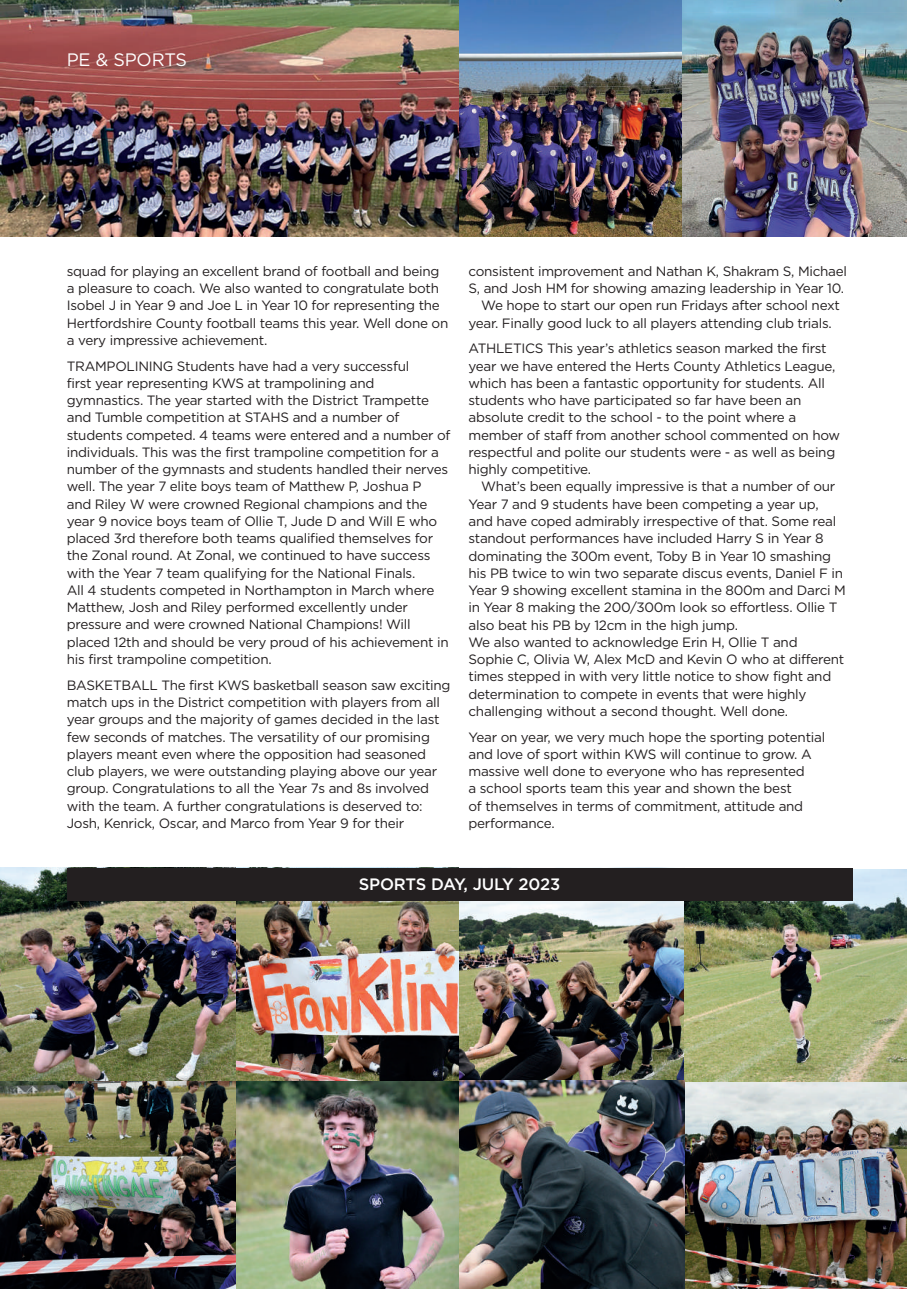
<style>
.page{position:relative;width:919px;height:1289px;background:#fff}
.page>*{position:absolute;margin:0;border:0;box-sizing:border-box;transform-origin:0 0}
.t1{font:18px "Gotham";letter-spacing:-.01em;color:#fff}
.t2{font:500 16.5px "Gotham";letter-spacing:-.01em;color:#fff}
.t3{font:13.5px/17.2px "Gotham";letter-spacing:-.02em;color:#231f20}
</style>
<div class="page">
<img style="left:0;top:0;width:682px;height:236px">
<img style="left:682px;top:13px;width:224px;height:223px">
<svg style="left:682px;top:0;width:224px;height:13px;background:#7db3cf"></svg>
<img style="left:685px;top:869px;width:221px;height:419px">
<img style="left:0;top:867px;width:236px;height:421px">
<img style="left:236px;top:900px;width:449px;height:181px">
<img style="left:236px;top:1081px;width:224px;height:207px">
<img style="left:460px;top:1080px;width:225px;height:208px">
<div style="left:67px;top:867px;width:785px;height:33px;background:#231f20"></div>
<h1 class="t1" style="left:67px;top:50px;width:122px">PE &amp; SPORTS</h1>
<p class="t3" style="left:67px;top:262px;width:383px">squad for playing an excellent brand of football and being a pleasure to coach. We also wanted to congratulate both Isobel J in Year 9 and Joe L in Year 10 for representing the Hertfordshire County football teams this year. Well done on a very impressive achievement.</p>
<p class="t3" style="left:67px;top:357px;width:385px">TRAMPOLINING Students have had a very successful<br>first year representing KWS at trampolining and gymnastics. The year started with the District Trampette and Tumble competition at STAHS and a number of students competed. 4 teams were entered and a number of individuals. This was the first trampoline competition for a number of the gymnasts and students handled their nerves well. The year 7 elite boys team of Matthew P, Joshua P<br>and Riley W were crowned Regional champions and the year 9 novice boys team of Ollie T, Jude D and Will E who placed 3rd therefore both teams qualified themselves for the Zonal round. At Zonal, we continued to have success with the Year 7 team qualifying for the National Finals.<br>All 4 students competed in Northampton in March where Matthew, Josh and Riley performed excellently under pressure and were crowned National Champions! Will placed 12th and should be very proud of his achievement in his first trampoline competition.</p>
<p class="t3" style="left:67px;top:676px;width:385px">BASKETBALL The first KWS basketball season saw exciting match ups in the District competition with players from all year groups and the majority of games decided in the last few seconds of matches. The versatility of our promising players meant even where the opposition had seasoned club players, we were outstanding playing above our year group. Congratulations to all the Year 7s and 8s involved with the team. A further congratulations is deserved to:<br>Josh, Kenrick, Oscar, and Marco from Year 9 for their</p>
<p class="t3" style="left:468px;top:262px;width:380px">consistent improvement and Nathan K, Shakram S, Michael</p>
<p class="t3" style="left:468px;top:279px;width:377px">S, and Josh HM for showing amazing leadership in Year 10.</p>
<p class="t3" style="left:481px;top:297px;width:360px">We hope to start our open run Fridays after school next</p>
<p class="t3" style="left:468px;top:314px;width:365px">year. Finally good luck to all players attending club trials.</p>
<p class="t3" style="left:468px;top:340px;width:373px">ATHLETICS This year’s athletics season marked the first year we have entered the Herts County Athletics League, which has been a fantastic opportunity for students. All students who have participated so far have been an absolute credit to the school - to the point where a member of staff from another school commented on how respectful and polite our students were - as well as being highly competitive.</p>
<p class="t3" style="left:468px;top:478px;width:379px;text-indent:13px">What’s been equally impressive is that a number of our Year 7 and 9 students have been competing a year up, and have coped admirably irrespective of that. Some real standout performances have included Harry S in Year 8 dominating the 300m event, Toby B in Year 10 smashing his PB twice to win two separate discus events, Daniel F in Year 9 showing excellent stamina in the 800m and Darci M in Year 8 making the 200/300m look so effortless. Ollie T also beat his PB by 12cm in the high jump.<br>We also wanted to acknowledge Erin H, Ollie T and<br>Sophie C, Olivia W, Alex McD and Kevin O who at different times stepped in with very little notice to show fight and determination to compete in events that were highly challenging without a second thought. Well done.</p>
<p class="t3" style="left:468px;top:728px;width:358px">Year on year, we very much hope the sporting potential and love of sport within KWS will continue to grow. A massive well done to everyone who has represented<br>a school sports team this year and shown the best<br>of themselves in terms of commitment, attitude and performance.</p>
<p class="t2" style="left:359px;top:874px;width:203px">SPORTS DAY, JULY 2023</p>
</div>
